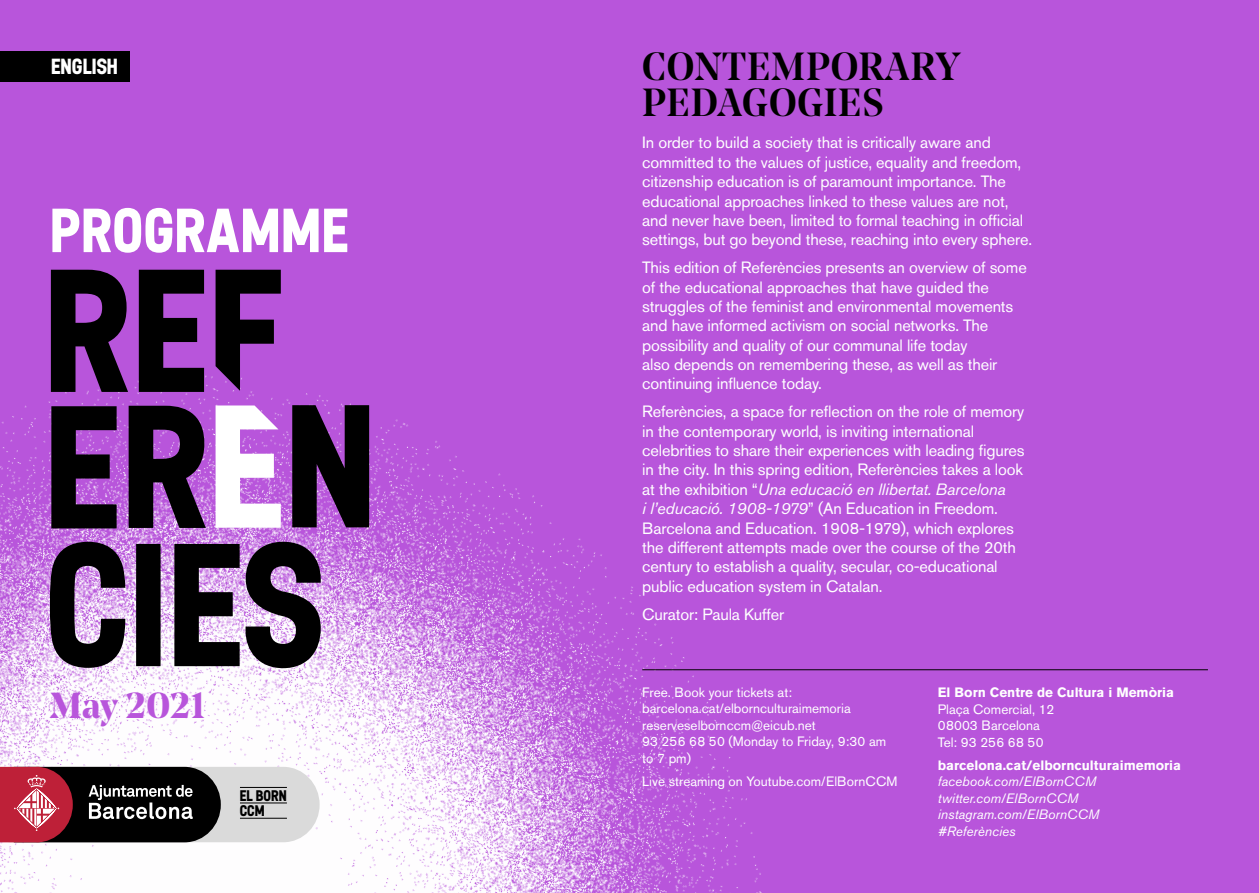
<style>
.page{position:relative;width:1259px;height:893px;background:#fff}
.page>*{position:absolute;margin:0;border:0;box-sizing:border-box;transform-origin:0 0}
.t1{font:700 60px "El Born CCM";letter-spacing:.01em;color:#fff}
.t2{font:500 39px/36px "Noe Display";letter-spacing:.02em;color:#000}
.t3{font:700 36px "Noe Display";color:#b855db}
.t4{font:700 21.15px "El Born CCM";color:#fff}
.t5{font:16.35px/19.4px "Akzidenz Grotesk Pro";letter-spacing:-.01em;color:#fff}
.t6{font:700 14.85px/15.5px "El Born CCM";color:#000}
.t7{font:13.5px/16.5px "Akzidenz Grotesk Pro";color:#fff}
.t8{font:italic 13.5px/16.5px "Akzidenz Grotesk Pro";color:#fff}
.t9{font:700 13.5px "Akzidenz Grotesk Pro";color:#fff}
.s1{font-style:italic}
</style>
<div class="page">
<img style="left:0;top:6px;width:1259px;height:887px">
<svg style="left:0;top:767px;width:320px;height:75px"></svg>
<hr style="left:240px;top:787px;width:47px;height:1px;background:#000">
<hr style="left:240px;top:803px;width:47px;height:1px;background:#000">
<hr style="left:240px;top:818px;width:47px;height:1px;background:#000">
<svg style="left:216px;top:270px;width:65px;height:121px"></svg>
<svg style="left:51px;top:270px;width:77px;height:122px"></svg>
<svg style="left:129px;top:406px;width:77px;height:122px"></svg>
<svg style="left:50px;top:542px;width:271px;height:126px"></svg>
<svg style="left:51px;top:406px;width:66px;height:122px"></svg>
<svg style="left:139px;top:270px;width:65px;height:122px"></svg>
<svg style="left:292px;top:405px;width:77px;height:122px"></svg>
<svg style="left:216px;top:405px;width:65px;height:123px"></svg>
<hr style="left:642px;top:669px;width:566px;height:1px;background:#000">
<div style="left:0;top:51px;width:129px;height:30px;background:#000"></div>
<p class="t4" style="left:51px;top:54px;width:68px">ENGLISH</p>
<h1 class="t1" style="left:50px;top:194px;width:300px">PROGRAMME</h1>
<h3 class="t3" style="left:50px;top:682px;width:157px">May 2021</h3>
<p class="t6" style="left:240px;top:787px;width:48px">EL BORN<br>CCM</p>
<h2 class="t2" style="left:642px;top:48px;width:319px">CONTEMPORARY<br>PEDAGOGIES</h2>
<p class="t5" style="left:642px;top:133px;width:391px">In order to build a society that is critically aware and committed to the values of justice, equality and freedom, citizenship education is of paramount importance. The educational approaches linked to these values are not, and never have been, limited to formal teaching in official settings, but go beyond these, reaching into every sphere.</p>
<p class="t5" style="left:642px;top:258px;width:386px">This edition of Referències presents an overview of some of the educational approaches that have guided the struggles of the feminist and environmental movements and have informed activism on social networks. The possibility and quality of our communal life today<br>also depends on remembering these, as well as their continuing influence today.</p>
<p class="t5" style="left:642px;top:402px;width:384px">Referències, a space for reflection on the role of memory in the contemporary world, is inviting international celebrities to share their experiences with leading figures in the city. In this spring edition, Referències takes a look at the exhibition “<span class="s1">Una educació en llibertat. Barcelona<br>i l’educació. 1908-1979</span>” (An Education in Freedom.<br>Barcelona and Education. 1908-1979), which explores the different attempts made over the course of the 20th century to establish a quality, secular, co-educational public education system in Catalan.</p>
<p class="t5" style="left:642px;top:604px;width:143px">Curator: Paula Kuffer</p>
<p class="t7" style="left:642px;top:684px;width:245px">Free. Book your tickets at: barcelona.cat/elbornculturaimemoria reserveselbornccm@eicub.net<br>93 256 68 50 (Monday to Friday, 9:30 am to 7 pm)</p>
<p class="t7" style="left:642px;top:773px;width:257px">Live streaming on Youtube.com/ElBornCCM</p>
<p class="t9" style="left:938px;top:684px;width:238px">El Born Centre de Cultura i Memòria</p>
<p class="t7" style="left:938px;top:701px;width:118px">Plaça Comercial, 12<br>08003 Barcelona<br>Tel: 93 256 68 50</p>
<p class="t9" style="left:938px;top:756px;width:245px">barcelona.cat/elbornculturaimemoria</p>
<p class="t8" style="left:938px;top:773px;width:163px">facebook.com/ElBornCCM twitter.com/ElBornCCM instagram.com/ElBornCCM #Referències</p>
</div>
